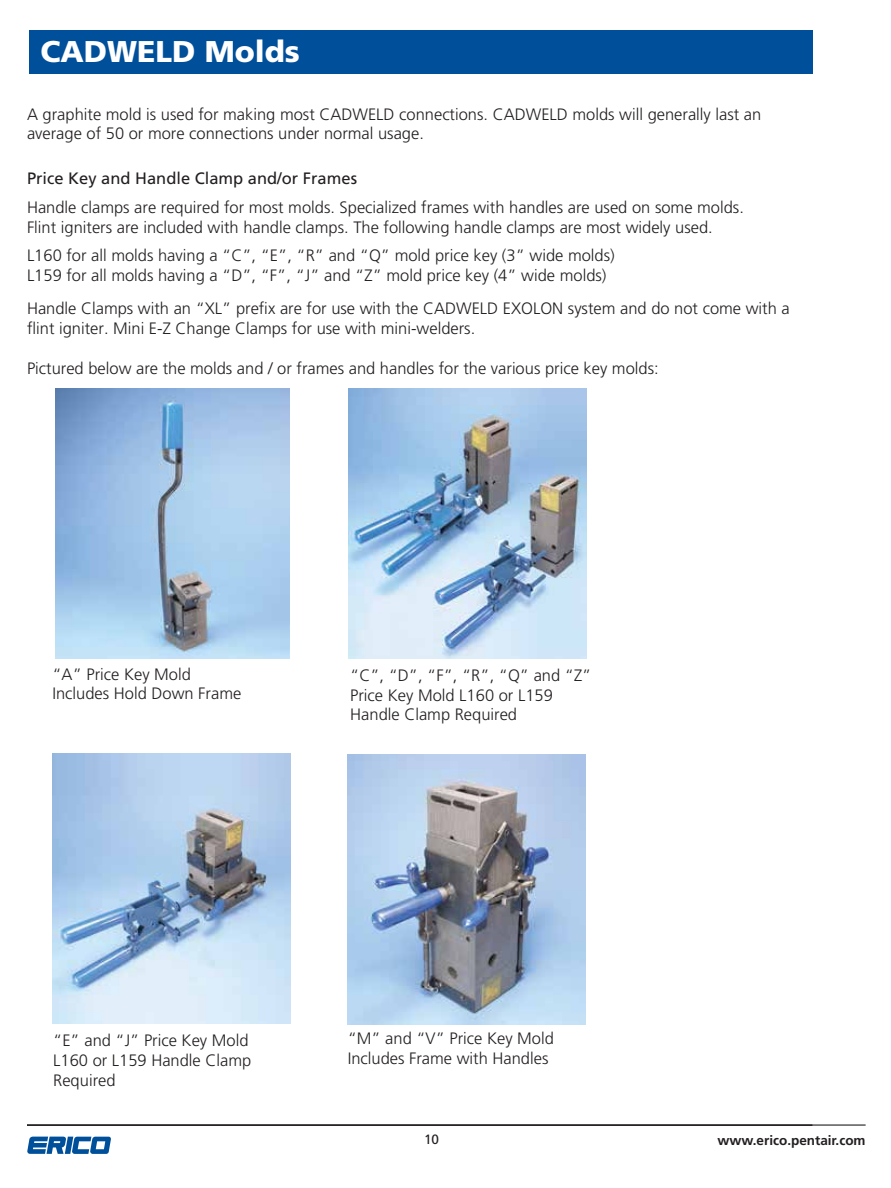
<style>
.page{position:relative;width:891px;height:1188px;background:#fff}
.page>*{position:absolute;margin:0;border:0;box-sizing:border-box;transform-origin:0 0}
.t1{font:900 30px "Frutiger LT Std";color:#fff}
.t2{font:300 16.5px/19.8px "Frutiger LT Std";color:#231f20}
.t3{font:16.5px "Frutiger LT Std";color:#231f20}
.t4{font:700 13.5px "Frutiger LT Std";color:#231f20}
.t5{font:13.5px "Frutiger LT Std";color:#231f20}
</style>
<div class="page">
<hr style="left:27px;top:1124px;width:839px;height:2px;background:#231f20">
<svg style="left:27px;top:1137px;width:84px;height:17px"></svg>
<div style="left:29px;top:30px;width:783px;height:43px;background:#004f9a"></div>
<div style="left:52px;top:389px;width:238px;height:270px;background:linear-gradient(to bottom,#fff,#fff)"></div>
<img style="left:56px;top:389px;width:233px;height:270px">
<img style="left:348px;top:754px;width:237px;height:270px">
<img style="left:349px;top:388px;width:237px;height:270px">
<img style="left:52px;top:754px;width:238px;height:270px">
<h1 class="t1" style="left:40px;top:33px;width:261px">CADWELD Molds</h1>
<h1 class="t1" style="left:40px;top:33px;width:66px">XXX</h1>
<p class="t2" style="left:27px;top:104px;width:736px">A graphite mold is used for making most CADWELD connections. CADWELD molds will generally last an average of 50 or more connections under normal usage.</p>
<p class="t3" style="left:27px;top:169px;width:332px">Price Key and Handle Clamp and/or Frames</p>
<p class="t2" style="left:27px;top:197px;width:718px">Handle clamps are required for most molds. Specialized frames with handles are used on some molds.<br>Flint igniters are included with handle clamps. The following handle clamps are most widely used.</p>
<p class="t2" style="left:27px;top:246px;width:589px">L160 for all molds having a “C”, “E”, “R” and “Q” mold price key (3” wide molds)<br>L159 for all molds having a “D”, “F”, “J” and “Z” mold price key (4” wide molds)</p>
<p class="t2" style="left:27px;top:299px;width:764px">Handle Clamps with an “XL” prefix are for use with the CADWELD EXOLON system and do not come with a flint igniter. Mini E-Z Change Clamps for use with mini-welders.</p>
<p class="t2" style="left:27px;top:359px;width:633px">Pictured below are the molds and / or frames and handles for the various price key molds:</p>
<p class="t2" style="left:52px;top:664px;width:190px">“A” Price Key Mold<br>Includes Hold Down Frame</p>
<p class="t2" style="left:350px;top:665px;width:243px">“C”, “D”, “F”, “R”, “Q” and “Z”<br>Price Key Mold L160 or L159<br>Handle Clamp Required</p>
<p class="t2" style="left:53px;top:1031px;width:200px">“E” and “J” Price Key Mold<br>L160 or L159 Handle Clamp<br>Required</p>
<p class="t2" style="left:348px;top:1029px;width:208px">“M” and “V” Price Key Mold<br>Includes Frame with Handles</p>
<p class="t5" style="left:424px;top:1131px;width:17px">10</p>
<p class="t4" style="left:718px;top:1133px;width:150px">www.erico.pentair.com</p>
</div>
